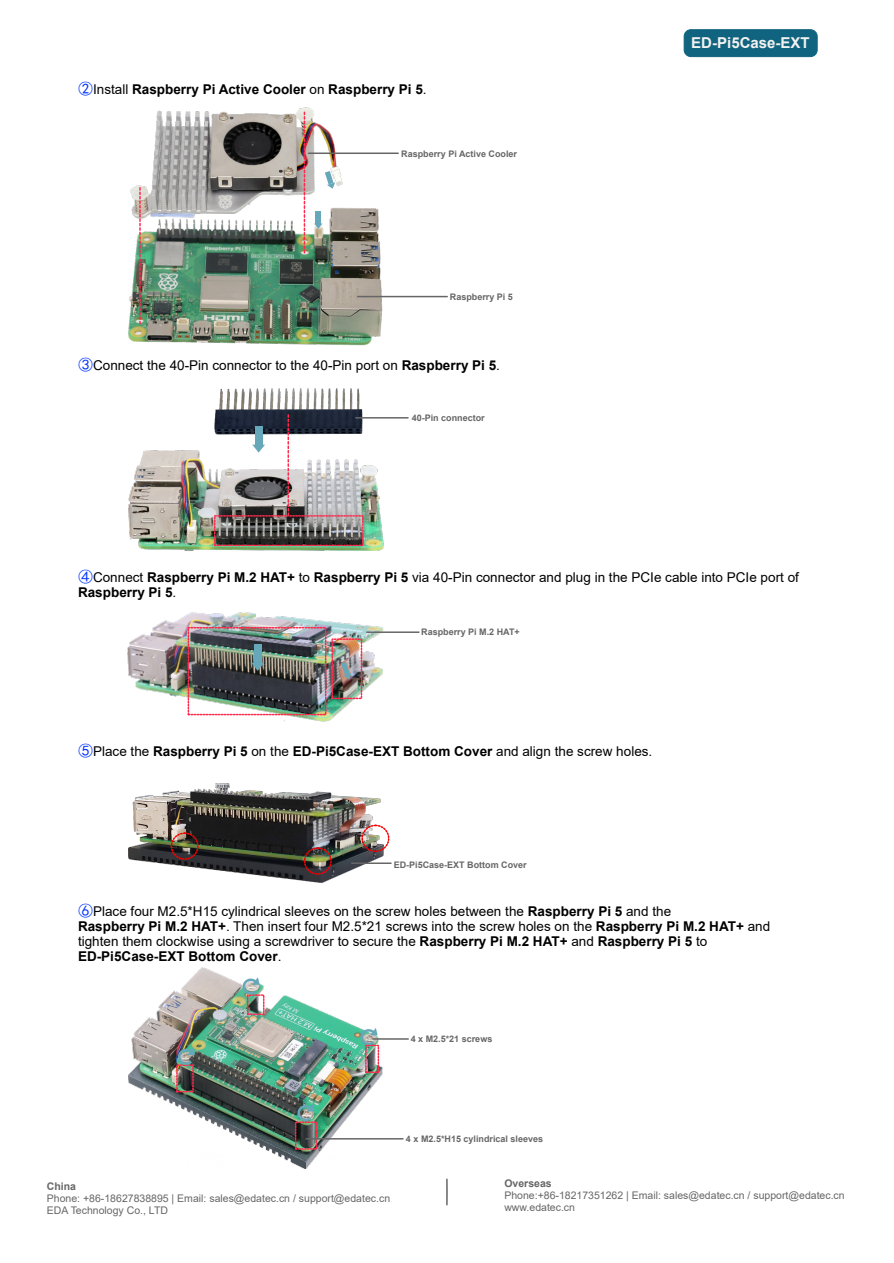
<style>
.page{position:relative;width:894px;height:1263px;background:#fff}
.page>*{position:absolute;margin:0;border:0;box-sizing:border-box;transform-origin:0 0}
.t1{font:700 15px "Arial";color:#f2f2f2}
.t2{font:13.5px/15px "Arial";color:#000}
.t3{font:700 13.5px "Arial";color:#000}
.t4{font:10.5px/12px "Arial";color:#666}
.t5{font:700 10.5px "Arial";color:#666}
.t6{font:700 9px "Arial";color:#666}
.s1{font-family:"Sim Hei";font-weight:400;font-size:15px;color:#0035ff}
.s2{font-weight:400}
.s3{font-family:"Sim Hei";font-size:15px;color:#0035ff}
.s4{font-weight:700}
</style>
<div class="page">
<img style="left:128px;top:783px;width:255px;height:99px">
<div style="left:171px;top:832px;width:28px;height:28px;border:2px dashed #f20000;border-radius:50%"></div>
<div style="left:304px;top:847px;width:28px;height:28px;border:2px dashed #f20000;border-radius:50%"></div>
<div style="left:361px;top:825px;width:28px;height:27px;border:2px dashed #f20000;border-radius:50%"></div>
<hr style="left:351px;top:862px;width:40px;height:2px;background:#666">
<img style="left:128px;top:968px;width:255px;height:201px">
<div style="left:176px;top:1064px;width:18px;height:28px;border:2px dashed #ff294c"></div>
<div style="left:247px;top:994px;width:17px;height:21px;border:2px dashed #ff294c"></div>
<div style="left:295px;top:1121px;width:22px;height:29px;border:2px dashed #ff294c"></div>
<svg style="left:360px;top:1028px;width:17px;height:17px"></svg>
<svg style="left:242px;top:977px;width:17px;height:17px"></svg>
<svg style="left:178px;top:1048px;width:17px;height:17px"></svg>
<svg style="left:297px;top:1104px;width:17px;height:17px"></svg>
<hr style="left:306px;top:1138px;width:97px;height:1px;background:#666">
<hr style="left:373px;top:1038px;width:35px;height:2px;background:#666">
<div style="left:365px;top:1045px;width:14px;height:28px;border:2px dashed #ff294c"></div>
<img style="left:128px;top:612px;width:255px;height:110px">
<svg style="left:251px;top:663px;width:13px;height:8px"></svg>
<div style="left:254px;top:644px;width:7px;height:19px;background:#66a8b9"></div>
<svg style="left:341px;top:662px;width:10px;height:17px"></svg>
<div style="left:188px;top:627px;width:138px;height:88px;border:2px dashed #ff294c"></div>
<div style="left:331px;top:638px;width:31px;height:61px;border:2px dashed #ff294c"></div>
<hr style="left:367px;top:631px;width:52px;height:2px;background:#666">
<img style="left:128px;top:450px;width:255px;height:101px">
<div style="left:214px;top:515px;width:149px;height:31px;border:2px dashed #ff294c"></div>
<img style="left:214px;top:388px;width:149px;height:47px">
<svg style="left:252px;top:445px;width:13px;height:8px"></svg>
<div style="left:255px;top:426px;width:7px;height:19px;background:#66a8b9"></div>
<svg style="left:287px;top:415px;width:2px;height:100px"></svg>
<hr style="left:356px;top:417px;width:52px;height:2px;background:#666">
<img style="left:131px;top:108px;width:211px;height:99px">
<img style="left:128px;top:207px;width:255px;height:139px">
<svg style="left:139px;top:188px;width:2px;height:136px"></svg>
<svg style="left:304px;top:112px;width:1px;height:141px"></svg>
<svg style="left:325px;top:171px;width:10px;height:18px"></svg>
<svg style="left:314px;top:223px;width:8px;height:6px"></svg>
<div style="left:316px;top:211px;width:5px;height:12px;background:#66a8b9"></div>
<hr style="left:357px;top:296px;width:90px;height:1px;background:#666">
<hr style="left:308px;top:153px;width:90px;height:1px;background:#666">
<div style="left:684px;top:30px;width:133px;height:27px;background:#11647f;border:1px solid #11647f;border-radius:7px"></div>
<svg style="left:446px;top:1179px;width:2px;height:27px"></svg>
<p class="t3" style="left:78px;top:84px;width:350px"><span class="s1">②</span><span class="s2">Install</span> Raspberry Pi Active Cooler <span class="s2">on</span> Raspberry Pi 5<span class="s2">.</span></p>
<p class="t6" style="left:401px;top:151px;width:117px">Raspberry Pi Active Cooler</p>
<p class="t6" style="left:450px;top:293px;width:65px">Raspberry Pi 5</p>
<p class="t2" style="left:78px;top:359px;width:423px"><span class="s3">③</span>Connect the 40-Pin connector to the 40-Pin port on <span class="s4">Raspberry Pi 5</span>.</p>
<p class="t6" style="left:412px;top:414px;width:75px">40-Pin connector</p>
<p class="t1" style="left:691px;top:37px;width:120px">ED-Pi5Case-EXT</p>
<p class="t2" style="left:78px;top:571px;width:722px"><span class="s3">④</span>Connect <span class="s4">Raspberry Pi M.2 HAT+</span> to <span class="s4">Raspberry Pi 5</span> via 40-Pin connector and plug in the PCIe cable into PCIe port of<br><span class="s4">Raspberry Pi 5</span>.</p>
<p class="t6" style="left:421px;top:629px;width:100px">Raspberry Pi M.2 HAT+</p>
<p class="t3" style="left:78px;top:746px;width:576px"><span class="s1">⑤</span><span class="s2">Place the</span> Raspberry Pi 5 <span class="s2">on the</span> ED-Pi5Case-EXT Bottom Cover <span class="s2">and align the screw holes.</span></p>
<p class="t6" style="left:394px;top:861px;width:135px">ED-Pi5Case-EXT Bottom Cover</p>
<p class="t2" style="left:78px;top:905px;width:693px"><span class="s3">⑥</span>Place four M2.5*H15 cylindrical sleeves on the screw holes between the <span class="s4">Raspberry Pi 5</span> and the<br><span class="s4">Raspberry Pi M.2 HAT+</span>. Then insert four M2.5*21 screws into the screw holes on the <span class="s4">Raspberry Pi M.2 HAT+</span> and tighten them clockwise using a screwdriver to secure the <span class="s4">Raspberry Pi M.2 HAT+</span> and <span class="s4">Raspberry Pi 5</span> to <span class="s4">ED-Pi5Case-EXT Bottom Cover</span>.</p>
<p class="t6" style="left:411px;top:1036px;width:83px">4 x M2.5*21 screws</p>
<p class="t5" style="left:47px;top:1182px;width:31px">China</p>
<p class="t4" style="left:47px;top:1193px;width:345px">Phone: +86-18627838895 | Email: sales@edatec.cn / support@edatec.cn<br>EDA Technology Co., LTD</p>
<p class="t6" style="left:406px;top:1135px;width:139px">4 x M2.5*H15 cylindrical sleeves</p>
<p class="t5" style="left:504px;top:1180px;width:49px">Overseas</p>
<p class="t4" style="left:504px;top:1191px;width:342px">Phone:+86-18217351262 | Email: sales@edatec.cn / support@edatec.cn www.edatec.cn</p>
</div>
